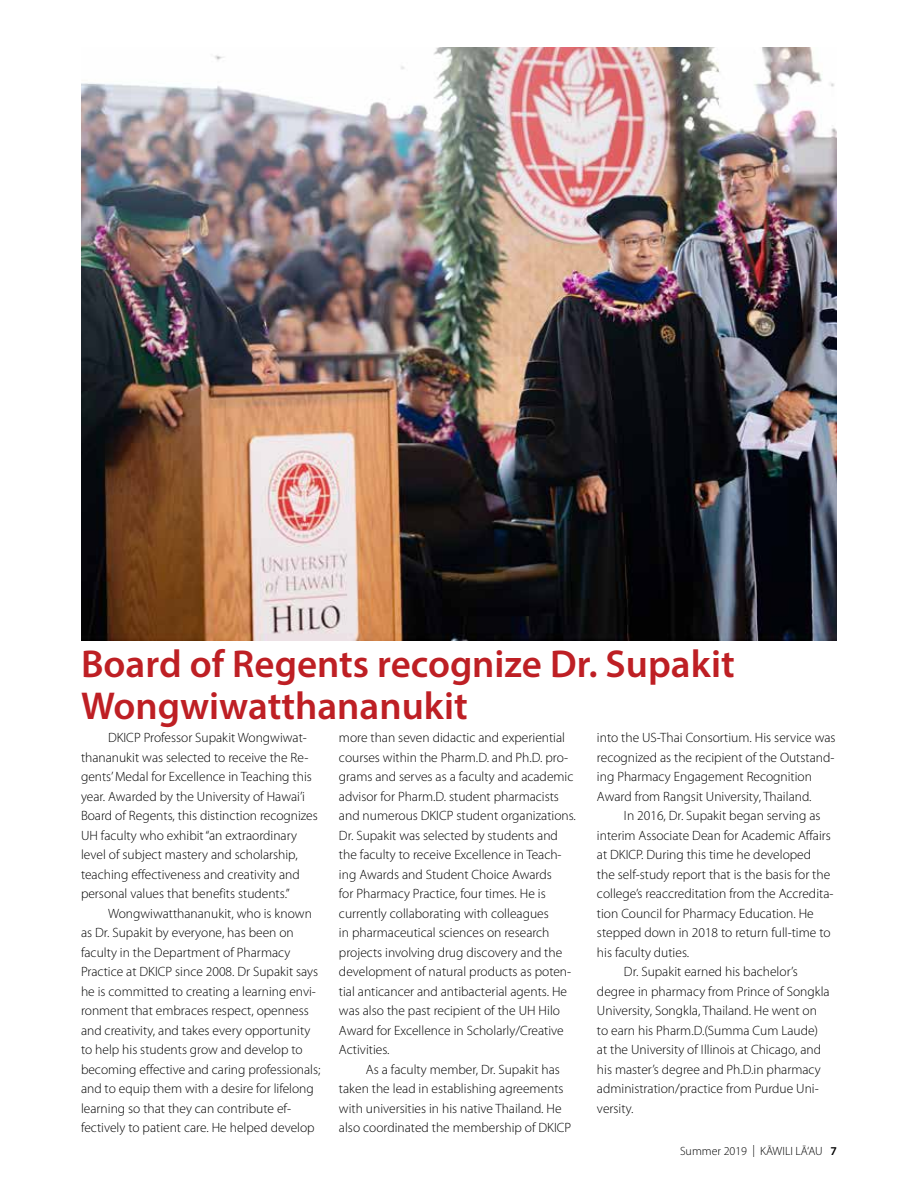
<style>
.page{position:relative;width:918px;height:1188px;background:#fff}
.page>*{position:absolute;margin:0;border:0;box-sizing:border-box;transform-origin:0 0}
.t1{font:600 39px/42px "Myriad Pro";color:#be1f24}
.t2{font:300 13.5px "Myriad Pro";color:#000}
.t3{font:300 12px "Myriad Pro";color:#000}
.s1{font-weight:600}
</style>
<div class="page">
<img style="left:81px;top:48px;width:756px;height:593px">
<p class="t1" style="left:81px;top:642px;width:655px">Board of Regents recognize Dr. Supakit<br>Wongwiwatthananukit</p>
<p class="t2" style="left:108px;top:730px;width:200px">DKICP Professor Supakit Wongwiwat-</p>
<p class="t2" style="left:339px;top:730px;width:228px">more than seven didactic and experiential</p>
<p class="t2" style="left:597px;top:730px;width:240px">into the US-Thai Consortium. His service was</p>
<p class="t2" style="left:81px;top:750px;width:229px">thananukit was selected to receive the Re-</p>
<p class="t2" style="left:339px;top:750px;width:231px">courses within the Pharm.D. and Ph.D. pro-</p>
<p class="t2" style="left:597px;top:750px;width:239px">recognized as the recipient of the Outstand-</p>
<p class="t2" style="left:81px;top:769px;width:232px">gents’ Medal for Excellence in Teaching this</p>
<p class="t2" style="left:339px;top:769px;width:236px">grams and serves as a faculty and academic</p>
<p class="t2" style="left:597px;top:769px;width:217px">ing Pharmacy Engagement Recognition</p>
<p class="t2" style="left:81px;top:789px;width:225px">year. Awarded by the University of Hawai’i</p>
<p class="t2" style="left:339px;top:789px;width:221px">advisor for Pharm.D. student pharmacists</p>
<p class="t2" style="left:597px;top:789px;width:216px">Award from Rangsit University, Thailand.</p>
<p class="t2" style="left:81px;top:808px;width:238px">Board of Regents, this distinction recognizes</p>
<p class="t2" style="left:339px;top:808px;width:239px">and numerous DKICP student organizations.</p>
<p class="t2" style="left:624px;top:808px;width:198px">In 2016, Dr. Supakit began serving as</p>
<p class="t2" style="left:81px;top:828px;width:218px">UH faculty who exhibit “an extraordinary</p>
<p class="t2" style="left:339px;top:828px;width:221px">Dr. Supakit was selected by students and</p>
<p class="t2" style="left:597px;top:828px;width:235px">interim Associate Dean for Academic Affairs</p>
<p class="t2" style="left:81px;top:847px;width:218px">level of subject mastery and scholarship,</p>
<p class="t2" style="left:339px;top:847px;width:224px">the faculty to receive Excellence in Teach-</p>
<p class="t2" style="left:597px;top:847px;width:216px">at DKICP. During this time he developed</p>
<p class="t2" style="left:81px;top:867px;width:220px">teaching effectiveness and creativity and</p>
<p class="t2" style="left:339px;top:867px;width:214px">ing Awards and Student Choice Awards</p>
<p class="t2" style="left:597px;top:867px;width:235px">the self-study report that is the basis for the</p>
<p class="t2" style="left:81px;top:886px;width:210px">personal values that benefits students.”</p>
<p class="t2" style="left:339px;top:886px;width:208px">for Pharmacy Practice, four times. He is</p>
<p class="t2" style="left:597px;top:886px;width:238px">college’s reaccreditation from the Accredita-</p>
<p class="t2" style="left:108px;top:906px;width:205px">Wongwiwatthananukit, who is known</p>
<p class="t2" style="left:339px;top:906px;width:211px">currently collaborating with colleagues</p>
<p class="t2" style="left:597px;top:906px;width:218px">tion Council for Pharmacy Education. He</p>
<p class="t2" style="left:81px;top:925px;width:214px">as Dr. Supakit by everyone, has been on</p>
<p class="t2" style="left:339px;top:925px;width:212px">in pharmaceutical sciences on research</p>
<p class="t2" style="left:597px;top:925px;width:235px">stepped down in 2018 to return full-time to</p>
<p class="t2" style="left:81px;top:945px;width:211px">faculty in the Department of Pharmacy</p>
<p class="t2" style="left:339px;top:945px;width:225px">projects involving drug discovery and the</p>
<p class="t2" style="left:597px;top:945px;width:94px">his faculty duties.</p>
<p class="t2" style="left:81px;top:964px;width:239px">Practice at DKICP since 2008. Dr Supakit says</p>
<p class="t2" style="left:339px;top:964px;width:234px">development of natural products as poten-</p>
<p class="t2" style="left:624px;top:964px;width:175px">Dr. Supakit earned his bachelor’s</p>
<p class="t2" style="left:81px;top:984px;width:236px">he is committed to creating a learning envi-</p>
<p class="t2" style="left:339px;top:984px;width:230px">tial anticancer and antibacterial agents. He</p>
<p class="t2" style="left:597px;top:984px;width:234px">degree in pharmacy from Prince of Songkla</p>
<p class="t2" style="left:81px;top:1003px;width:229px">ronment that embraces respect, openness</p>
<p class="t2" style="left:339px;top:1003px;width:223px">was also the past recipient of the UH Hilo</p>
<p class="t2" style="left:597px;top:1003px;width:221px">University, Songkla, Thailand. He went on</p>
<p class="t2" style="left:81px;top:1023px;width:231px">and creativity, and takes every opportunity</p>
<p class="t2" style="left:339px;top:1023px;width:226px">Award for Excellence in Scholarly/Creative</p>
<p class="t2" style="left:597px;top:1023px;width:223px">to earn his Pharm.D.(Summa Cum Laude)</p>
<p class="t2" style="left:81px;top:1042px;width:223px">to help his students grow and develop to</p>
<p class="t2" style="left:339px;top:1042px;width:52px">Activities.</p>
<p class="t2" style="left:597px;top:1042px;width:226px">at the University of Illinois at Chicago, and</p>
<p class="t2" style="left:81px;top:1062px;width:241px">becoming effective and caring professionals;</p>
<p class="t2" style="left:366px;top:1062px;width:195px">As a faculty member, Dr. Supakit has</p>
<p class="t2" style="left:597px;top:1062px;width:225px">his master’s degree and Ph.D.in pharmacy</p>
<p class="t2" style="left:81px;top:1081px;width:234px">and to equip them with a desire for lifelong</p>
<p class="t2" style="left:339px;top:1081px;width:226px">taken the lead in establishing agreements</p>
<p class="t2" style="left:597px;top:1081px;width:223px">administration/practice from Purdue Uni-</p>
<p class="t2" style="left:81px;top:1101px;width:212px">learning so that they can contribute ef-</p>
<p class="t2" style="left:339px;top:1101px;width:224px">with universities in his native Thailand. He</p>
<p class="t2" style="left:597px;top:1101px;width:38px">versity.</p>
<p class="t2" style="left:81px;top:1120px;width:235px">fectively to patient care. He helped develop</p>
<p class="t2" style="left:339px;top:1120px;width:234px">also coordinated the membership of DKICP</p>
<p class="t3" style="left:680px;top:1144px;width:158px">Summer 2019 | KĀWILI LĀ‘AU <span class="s1">7</span></p>
</div>
